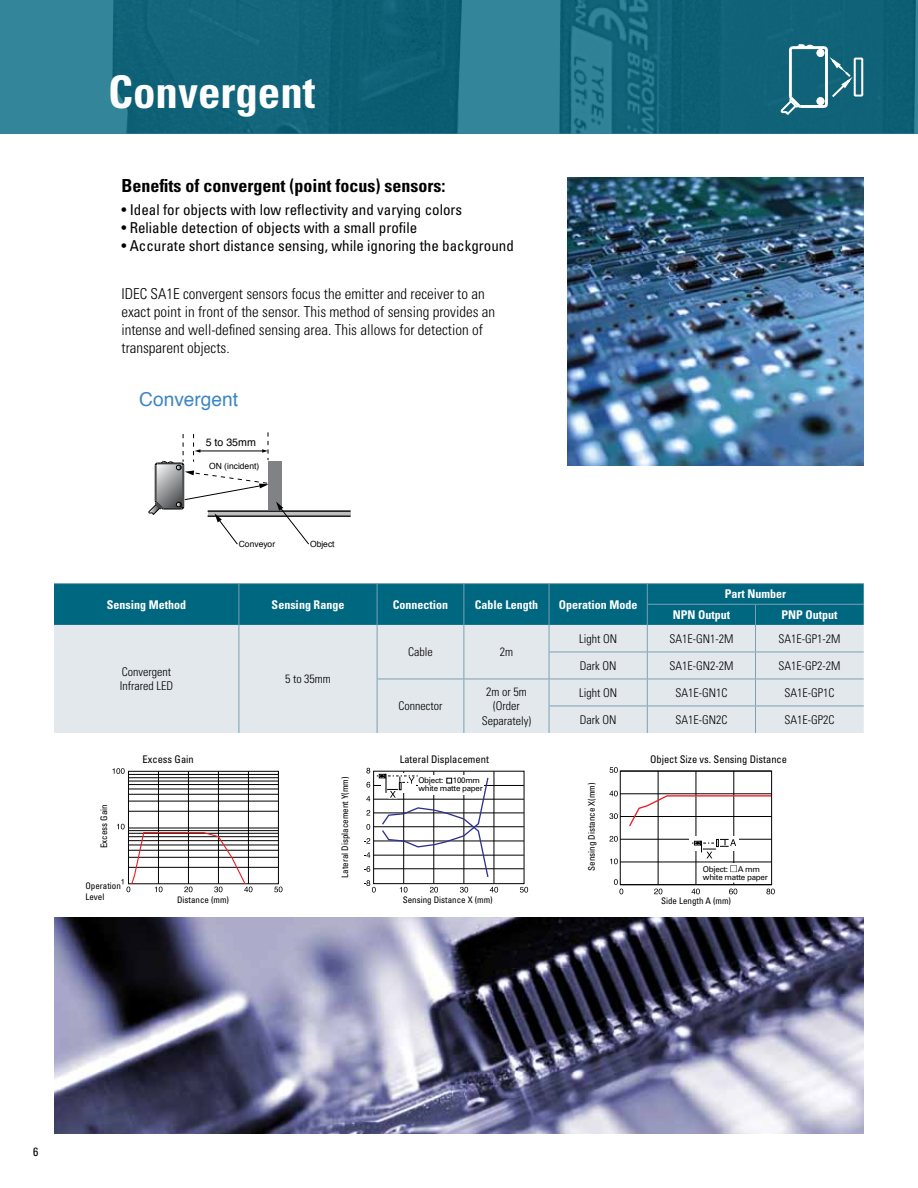
<style>
.page{position:relative;width:918px;height:1188px;background:#fff}
.page>*{position:absolute;margin:0;border:0;box-sizing:border-box;transform-origin:0 0}
.t1{font:700 condensed 45px "Univers LT Std";color:#fff}
.t2{font:19.2px "Helvetica";color:#3d85c6}
.t3{font:700 condensed 18px "Univers LT Std";color:#000}
.t4{font:300 condensed 15px/18px "Univers LT Std";color:#000}
.t5{font:condensed 15px "Univers LT Std";color:#000}
.t6{font:300 condensed 12px/14.4px "Univers LT Std";color:#000}
.t7{font:700 condensed 12px/20.7px "Univers LT Std";color:#fff}
.t8{font:condensed 12px "Univers LT Std";color:#000}
.t9{font:10.65px "Helvetica";color:#000}
.t10{font:condensed 10.5px "Univers LT Std";color:#000}
.t11{font:condensed 9px/10.8px "Univers LT Std";color:#000}
.t12{font:8.55px "Helvetica";color:#000}
.t13{font:7.95px/7.9px "Univers LT Std";letter-spacing:-.03em;color:#000}
</style>
<div class="page">
<svg style="left:0;top:0;width:918px;height:134px;background:#196b80"></svg>
<hr style="left:54px;top:583px;width:185px;height:1px;background:#7ba0b4">
<hr style="left:239px;top:583px;width:138px;height:1px;background:#7ba0b4">
<hr style="left:377px;top:583px;width:87px;height:1px;background:#7ba0b4">
<hr style="left:464px;top:583px;width:85px;height:1px;background:#7ba0b4">
<hr style="left:549px;top:583px;width:98px;height:1px;background:#7ba0b4">
<hr style="left:647px;top:583px;width:109px;height:1px;background:#7ba0b4">
<hr style="left:756px;top:583px;width:108px;height:1px;background:#7ba0b4">
<svg style="left:54px;top:584px;width:810px;height:149px;background:#a3c4ce"></svg>
<div style="left:268px;top:461px;width:13px;height:50px;background:#808285"></div>
<svg style="left:269px;top:512px;width:81px;height:4px"></svg>
<hr style="left:208px;top:511px;width:142px;height:1px;background:#000">
<hr style="left:208px;top:516px;width:142px;height:1px;background:#000">
<svg style="left:276px;top:502px;width:34px;height:43px"></svg>
<svg style="left:148px;top:432px;width:121px;height:113px"></svg>
<img style="left:567px;top:177px;width:297px;height:289px">
<div style="left:128px;top:771px;width:151px;height:113px;border:1px solid #000"></div>
<hr style="left:158px;top:771px;width:1px;height:113px;background:#000">
<hr style="left:188px;top:771px;width:1px;height:113px;background:#000">
<hr style="left:218px;top:771px;width:1px;height:113px;background:#000">
<hr style="left:248px;top:771px;width:1px;height:113px;background:#000">
<svg style="left:274px;top:887px;width:9px;height:5px"></svg>
<hr style="left:129px;top:828px;width:149px;height:1px;background:#000">
<hr style="left:129px;top:811px;width:149px;height:1px;background:#000">
<hr style="left:129px;top:801px;width:149px;height:1px;background:#000">
<hr style="left:129px;top:794px;width:149px;height:1px;background:#000">
<hr style="left:129px;top:789px;width:149px;height:1px;background:#000">
<hr style="left:129px;top:784px;width:149px;height:1px;background:#000">
<hr style="left:129px;top:781px;width:149px;height:1px;background:#000">
<hr style="left:129px;top:777px;width:149px;height:1px;background:#000">
<hr style="left:129px;top:774px;width:149px;height:1px;background:#000">
<hr style="left:129px;top:830px;width:149px;height:1px;background:#000">
<hr style="left:129px;top:833px;width:149px;height:1px;background:#000">
<hr style="left:129px;top:836px;width:149px;height:1px;background:#000">
<hr style="left:129px;top:850px;width:149px;height:1px;background:#000">
<hr style="left:129px;top:857px;width:149px;height:1px;background:#000">
<hr style="left:129px;top:867px;width:149px;height:1px;background:#000">
<hr style="left:129px;top:840px;width:149px;height:1px;background:#000">
<hr style="left:129px;top:845px;width:149px;height:1px;background:#000">
<svg style="left:112px;top:768px;width:13px;height:6px"></svg>
<svg style="left:117px;top:824px;width:136px;height:68px"></svg>
<svg style="left:520px;top:887px;width:8px;height:6px"></svg>
<hr style="left:374px;top:799px;width:150px;height:1px;background:#000">
<hr style="left:374px;top:813px;width:150px;height:1px;background:#000">
<hr style="left:374px;top:785px;width:150px;height:1px;background:#000">
<hr style="left:374px;top:869px;width:150px;height:1px;background:#000">
<hr style="left:374px;top:841px;width:150px;height:1px;background:#000">
<hr style="left:373px;top:826px;width:151px;height:1px;background:#000">
<hr style="left:373px;top:855px;width:151px;height:1px;background:#000">
<svg style="left:364px;top:768px;width:134px;height:125px"></svg>
<hr style="left:734px;top:771px;width:1px;height:114px;background:#000">
<svg style="left:654px;top:889px;width:8px;height:5px"></svg>
<svg style="left:691px;top:889px;width:9px;height:5px"></svg>
<svg style="left:729px;top:889px;width:8px;height:5px"></svg>
<svg style="left:766px;top:889px;width:9px;height:5px"></svg>
<hr style="left:658px;top:771px;width:1px;height:114px;background:#000">
<hr style="left:696px;top:771px;width:1px;height:114px;background:#000">
<svg style="left:610px;top:859px;width:8px;height:5px"></svg>
<svg style="left:609px;top:836px;width:9px;height:6px"></svg>
<svg style="left:609px;top:813px;width:9px;height:6px"></svg>
<svg style="left:609px;top:791px;width:9px;height:5px"></svg>
<svg style="left:609px;top:767px;width:9px;height:6px"></svg>
<svg style="left:614px;top:879px;width:9px;height:15px"></svg>
<hr style="left:620px;top:794px;width:152px;height:1px;background:#000">
<hr style="left:620px;top:816px;width:152px;height:1px;background:#000">
<hr style="left:620px;top:839px;width:152px;height:1px;background:#000">
<hr style="left:620px;top:862px;width:152px;height:1px;background:#000">
<svg style="left:629px;top:795px;width:144px;height:33px"></svg>
<div style="left:689px;top:836px;width:49px;height:15px;background:#fff"></div>
<div style="left:620px;top:771px;width:152px;height:114px;border:1px solid #000"></div>
<div style="left:701px;top:864px;width:68px;height:18px;background:#fff"></div>
<svg style="left:692px;top:839px;width:45px;height:33px"></svg>
<img style="left:54px;top:918px;width:810px;height:216px">
<hr style="left:861px;top:59px;width:2px;height:37px;background:#fff">
<svg style="left:779px;top:43px;width:83px;height:74px;background:#367b8d"></svg>
<h1 class="t1" style="left:108px;top:65px;width:209px">Convergent</h1>
<p class="t3" style="left:122px;top:175px;width:325px">Benefits of convergent (point focus) sensors:</p>
<p class="t5" style="left:122px;top:200px;width:342px">• Ideal for objects with low reflectivity and varying colors</p>
<p class="t5" style="left:122px;top:218px;width:297px">• Reliable detection of objects with a small profile</p>
<p class="t5" style="left:122px;top:236px;width:394px">• Accurate short distance sensing, while ignoring the background</p>
<p class="t4" style="left:122px;top:285px;width:375px">IDEC SA1E convergent sensors focus the emitter and receiver to an exact point in front of the sensor. This method of sensing provides an intense and well-defined sensing area. This allows for detection of transparent objects.</p>
<p class="t2" style="left:139px;top:385px;width:100px">Convergent</p>
<p class="t9" style="left:206px;top:434px;width:52px">5 to 35mm</p>
<p class="t12" style="left:209px;top:459px;width:52px">ON (incident)</p>
<p class="t12" style="left:239px;top:538px;width:38px">Conveyor</p>
<p class="t12" style="left:310px;top:538px;width:26px">Object</p>
<p class="t7" style="left:107px;top:594px;width:81px">Sensing Method</p>
<p class="t7" style="left:272px;top:594px;width:74px">Sensing Range</p>
<p class="t7" style="left:393px;top:594px;width:57px">Connection</p>
<p class="t7" style="left:475px;top:594px;width:65px">Cable Length</p>
<p class="t7" style="left:559px;top:594px;width:80px">Operation Mode</p>
<p class="t7" style="left:673px;top:584px;width:115px;text-indent:52px">Part Number<br>NPN Output</p>
<p class="t7" style="left:782px;top:604px;width:58px">PNP Output</p>
<p class="t6" style="left:120px;top:665px;width:55px">Convergent<br>Infrared LED</p>
<p class="t6" style="left:285px;top:672px;width:47px">5 to 35mm</p>
<p class="t11" style="left:98px;top:848px;width:45px;rotate:-90deg">Excess Gain</p>
<p class="t11" style="left:85px;top:880px;width:37px">Operation<br>Level</p>
<p class="t10" style="left:143px;top:752px;width:53px">Excess Gain</p>
<p class="t11" style="left:177px;top:895px;width:53px">Distance (mm)</p>
<p class="t11" style="left:340px;top:878px;width:102px;rotate:-90deg">Lateral Displacement Y(mm)</p>
<p class="t6" style="left:408px;top:645px;width:26px">Cable</p>
<p class="t6" style="left:500px;top:645px;width:15px">2m</p>
<p class="t6" style="left:579px;top:631px;width:39px">Light ON</p>
<p class="t6" style="left:669px;top:631px;width:65px">SA1E-GN1-2M</p>
<p class="t6" style="left:779px;top:631px;width:63px">SA1E-GP1-2M</p>
<p class="t6" style="left:580px;top:658px;width:38px">Dark ON</p>
<p class="t6" style="left:669px;top:658px;width:65px">SA1E-GN2-2M</p>
<p class="t6" style="left:779px;top:658px;width:63px">SA1E-GP2-2M</p>
<p class="t6" style="left:398px;top:699px;width:45px">Connector</p>
<p class="t6" style="left:482px;top:684px;width:51px;text-align:center">2m or 5m (Order<br>Separately)</p>
<p class="t6" style="left:579px;top:685px;width:39px">Light ON</p>
<p class="t6" style="left:675px;top:685px;width:53px">SA1E-GN1C</p>
<p class="t6" style="left:785px;top:685px;width:51px">SA1E-GP1C</p>
<p class="t6" style="left:580px;top:712px;width:38px">Dark ON</p>
<p class="t6" style="left:675px;top:712px;width:53px">SA1E-GN2C</p>
<p class="t6" style="left:785px;top:712px;width:51px">SA1E-GP2C</p>
<p class="t10" style="left:400px;top:752px;width:91px">Lateral Displacement</p>
<p class="t10" style="left:650px;top:752px;width:139px">Object Size vs. Sensing Distance</p>
<p class="t13" style="left:418px;top:776px;width:66px">Object: 100mm white matte paper</p>
<p class="t11" style="left:403px;top:894px;width:91px">Sensing Distance X (mm)</p>
<p class="t11" style="left:586px;top:871px;width:89px;rotate:-90deg">Sensing Distance X(mm)</p>
<p class="t13" style="left:703px;top:865px;width:67px">Object: A mm white matte paper</p>
<p class="t11" style="left:661px;top:895px;width:71px">Side Length A (mm)</p>
<p class="t8" style="left:33px;top:1144px;width:7px">6</p>
</div>
